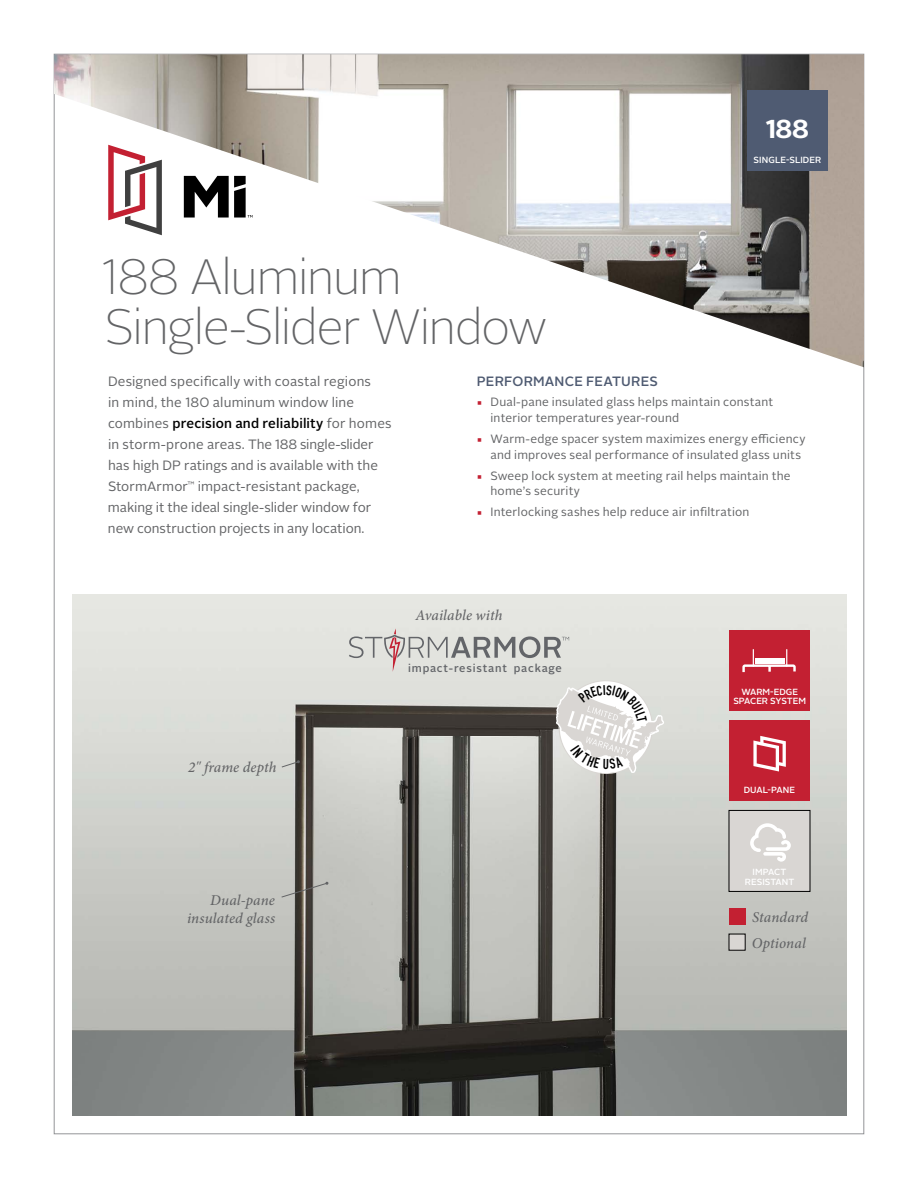
<style>
.page{position:relative;width:918px;height:1188px;background:#fff}
.page>*{position:absolute;margin:0;border:0;box-sizing:border-box;transform-origin:0 0}
.t1{font:100 49.5px/49.5px "Alright Sans";letter-spacing:-.035em;color:#636466}
.t2{font:700 25.95px "Alright Sans";color:#fff}
.t3{font:italic 500 15px/18px "Minion Pro";letter-spacing:.005em;color:#636466;text-align:right}
.t4{font:13.5px/21px "Alright Sans";letter-spacing:.005em;color:#636466}
.t5{font:500 13.5px "Alright Sans";letter-spacing:.01em;color:#4f5b72}
.t6{font:12px/15.8px "Alright Sans";letter-spacing:.015em;color:#636466}
.t7{font:500 11.1px "Alright Sans";letter-spacing:.07em;color:#636569}
.t8{font:500 8.85px/9.8px "Alright Sans";letter-spacing:-.005em;color:#fff;text-align:center}
.s1{font-weight:500;color:#000}
.s2{font-family:"Minion Pro";color:#c32032}
</style>
<div class="page">
<img style="left:54px;top:54px;width:810px;height:313px">
<img style="left:72px;top:594px;width:774px;height:522px">
<svg style="left:281px;top:760px;width:19px;height:8px"></svg>
<svg style="left:281px;top:882px;width:48px;height:16px"></svg>
<div style="left:747px;top:90px;width:81px;height:81px;background:#4f5b72"></div>
<div style="left:729px;top:810px;width:81px;height:81px;background:#d9d6d3"></div>
<svg style="left:750px;top:823px;width:41px;height:39px"></svg>
<div style="left:729px;top:810px;width:81px;height:82px;border:1px solid #000"></div>
<div style="left:729px;top:720px;width:81px;height:81px;background:#c32032"></div>
<svg style="left:753px;top:736px;width:33px;height:36px"></svg>
<div style="left:729px;top:630px;width:81px;height:81px;background:#c32032"></div>
<svg style="left:742px;top:649px;width:54px;height:24px"></svg>
<div style="left:755px;top:658px;width:30px;height:5px;background:#fff"></div>
<div style="left:729px;top:908px;width:16px;height:17px;background:#c32032"></div>
<div style="left:729px;top:934px;width:16px;height:16px;background:#d9d6d3"></div>
<svg style="left:349px;top:628px;width:315px;height:151px;background:#c3c2be"></svg>
<h1 class="t1" style="left:100px;top:253px;width:449px">188 Aluminum<br>Single-Slider Window</h1>
<h2 class="t2" style="left:766px;top:111px;width:45px">188</h2>
<p class="t8" style="left:754px;top:155px;width:69px">SINGLE-SLIDER</p>
<p class="t4" style="left:108px;top:371px;width:285px">Designed specifically with coastal regions<br>in mind, the 180 aluminum window line combines <span class="s1">precision and reliability</span> for homes in storm-prone areas. The 188 single-slider has high DP ratings and is available with the StormArmor<sup>™</sup> impact-resistant package, making it the ideal single-slider window for new construction projects in any location.</p>
<p class="t5" style="left:477px;top:372px;width:182px">PERFORMANCE FEATURES</p>
<p class="t6" style="left:490px;top:394px;width:284px;text-indent:-14px"><span class="s2">■</span> Dual-pane insulated glass helps maintain constant interior temperatures year-round</p>
<p class="t6" style="left:490px;top:431px;width:316px;text-indent:-14px"><span class="s2">■</span> Warm-edge spacer system maximizes energy efficiency and improves seal performance of insulated glass units</p>
<p class="t6" style="left:490px;top:468px;width:302px;text-indent:-14px"><span class="s2">■</span> Sweep lock system at meeting rail helps maintain the home’s security</p>
<p class="t6" style="left:477px;top:504px;width:274px"><span class="s2">■</span> Interlocking sashes help reduce air infiltration</p>
<p class="t3" style="left:416px;top:606px;width:88px">Available with</p>
<p class="t3" style="left:188px;top:758px;width:90px">2" frame depth</p>
<p class="t3" style="left:187px;top:891px;width:90px">Dual-pane insulated glass</p>
<p class="t7" style="left:408px;top:660px;width:155px">impact-resistant package</p>
<p class="t8" style="left:733px;top:687px;width:74px">WARM-EDGE<br>SPACER SYSTEM</p>
<p class="t8" style="left:744px;top:786px;width:53px">DUAL-PANE</p>
<p class="t8" style="left:745px;top:867px;width:51px">IMPACT<br>RESISTANT</p>
<p class="t3" style="left:752px;top:904px;width:58px;line-height:25.8px;text-align:left">Standard<br>Optional</p>
</div>
